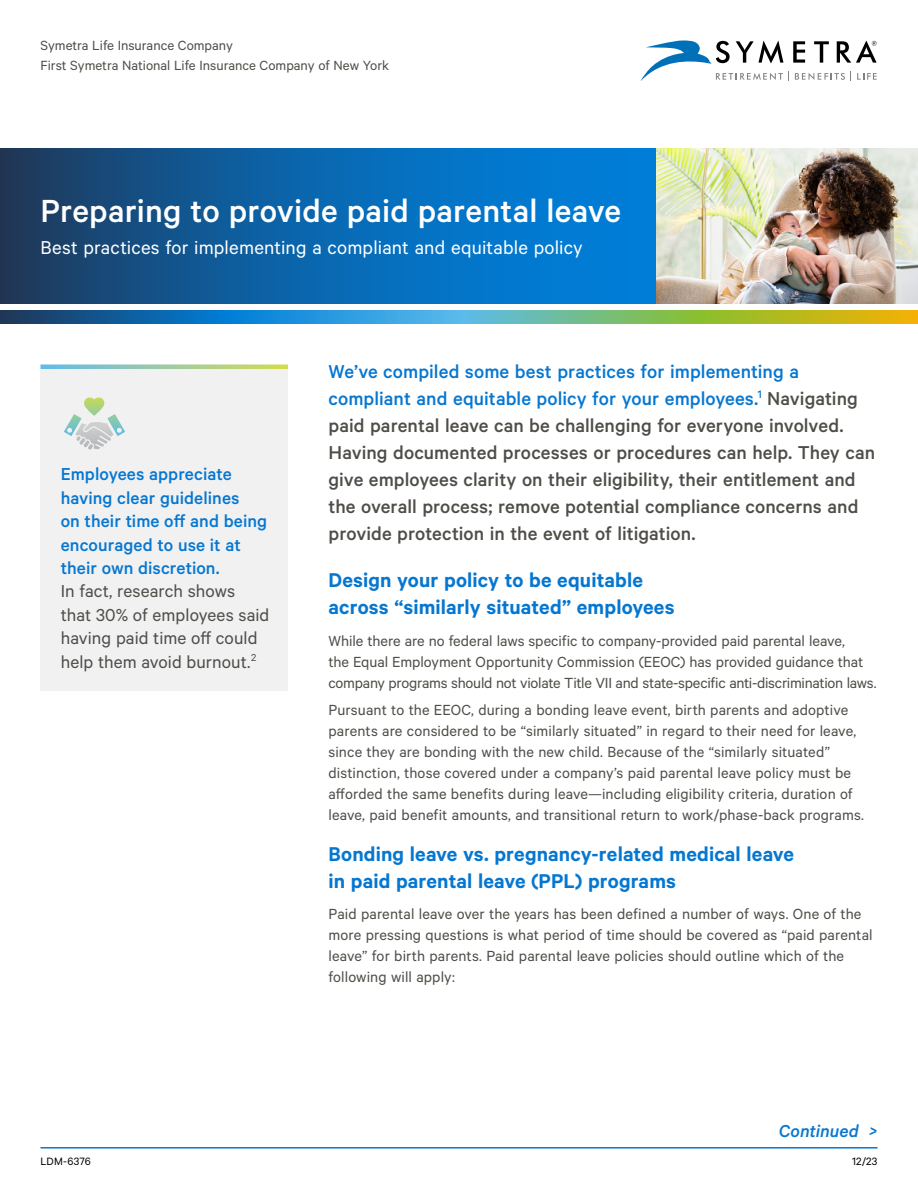
<style>
.page{position:relative;width:918px;height:1188px;background:#fff}
.page>*{position:absolute;margin:0;border:0;box-sizing:border-box;transform-origin:0 0}
._1c_Header{font:500 36px "Calibre";letter-spacing:.005em;color:#fff}
._2b_Subhead2{font:600 22.5px/27px "Calibre";letter-spacing:.005em;color:#0677d1}
._3a_BodyLarge{font:500 21px/27px "Calibre";letter-spacing:.005em;color:#4f4d48}
._1d_HeaderSecondary{font:21px "Calibre";letter-spacing:.01em;color:#fff}
.t1{font:500 19.5px/23.4px "Calibre";letter-spacing:.005em;color:#0677d1}
.t2{font:italic 500 19.5px "Calibre";color:#0677d1}
._3b_Body{font:16.5px/21px "Calibre";letter-spacing:.005em;color:#4f4d48}
._1a_CompanyHeader{font:15px "Calibre";color:#4f4d48}
.t3{font:12px "Calibre";letter-spacing:.015em;color:#000}
.s1{font-weight:400;color:#4f4d48}
.s2{color:#0677d1}
</style>
<div class="page">
<svg style="left:0;top:310px;width:918px;height:14px;background:#5a9a89"></svg>
<svg style="left:0;top:148px;width:657px;height:156px;background:#0b63a8"></svg>
<svg style="left:641px;top:40px;width:236px;height:41px"></svg>
<img style="left:657px;top:148px;width:261px;height:156px">
<div style="left:40px;top:369px;width:248px;height:322px;background:#f1f1f2"></div>
<svg style="left:64px;top:397px;width:61px;height:53px"></svg>
<svg style="left:40px;top:364px;width:248px;height:5px"></svg>
<hr style="left:40px;top:1147px;width:838px;height:2px;background:#0677d1">
<p class="_1a_CompanyHeader" style="left:40px;top:37px;width:194px">Symetra Life Insurance Company</p>
<p class="_1a_CompanyHeader" style="left:40px;top:56px;width:350px">First Symetra National Life Insurance Company of New York</p>
<h1 class="_1c_Header" style="left:40px;top:190px;width:582px">Preparing to provide paid parental leave</h1>
<p class="_1d_HeaderSecondary" style="left:40px;top:235px;width:544px">Best practices for implementing a compliant and equitable policy</p>
<p class="t1" style="left:61px;top:462px;width:210px">Employees appreciate having clear guidelines<br>on their time off and being encouraged to use it at their own discretion.<br><span class="s1">In fact, research shows that 30% of employees said having paid time off could help them avoid burnout.</span><sup>2</sup></p>
<p class="_3a_BodyLarge" style="left:328px;top:358px;width:548px"><span class="s2">We’ve compiled some best practices for implementing a compliant and equitable policy for your employees.</span><sup>1</sup> Navigating paid parental leave can be challenging for everyone involved.<br>Having documented processes or procedures can help. They can give employees clarity on their eligibility, their entitlement and the overall process; remove potential compliance concerns and provide protection in the event of litigation.</p>
<h2 class="_2b_Subhead2" style="left:328px;top:566px;width:348px">Design your policy to be equitable across “similarly situated” employees</h2>
<p class="_3b_Body" style="left:328px;top:629px;width:550px">While there are no federal laws specific to company-provided paid parental leave,<br>the Equal Employment Opportunity Commission (EEOC) has provided guidance that company programs should not violate Title VII and state-specific anti-discrimination laws.</p>
<p class="_3b_Body" style="left:328px;top:699px;width:537px">Pursuant to the EEOC, during a bonding leave event, birth parents and adoptive parents are considered to be “similarly situated” in regard to their need for leave, since they are bonding with the new child. Because of the “similarly situated” distinction, those covered under a company’s paid parental leave policy must be afforded the same benefits during leave—including eligibility criteria, duration of leave, paid benefit amounts, and transitional return to work/phase-back programs.</p>
<h2 class="_2b_Subhead2" style="left:328px;top:840px;width:467px">Bonding leave vs. pregnancy-related medical leave in paid parental leave (PPL) programs</h2>
<p class="_3b_Body" style="left:328px;top:903px;width:546px">Paid parental leave over the years has been defined a number of ways. One of the more pressing questions is what period of time should be covered as “paid parental leave” for birth parents. Paid parental leave policies should outline which of the following will apply:</p>
<p class="t2" style="left:779px;top:1120px;width:100px">Continued &gt;</p>
<p class="t3" style="left:40px;top:1155px;width:52px">LDM-6376</p>
<p class="t3" style="left:852px;top:1155px;width:27px">12/23</p>
</div>
